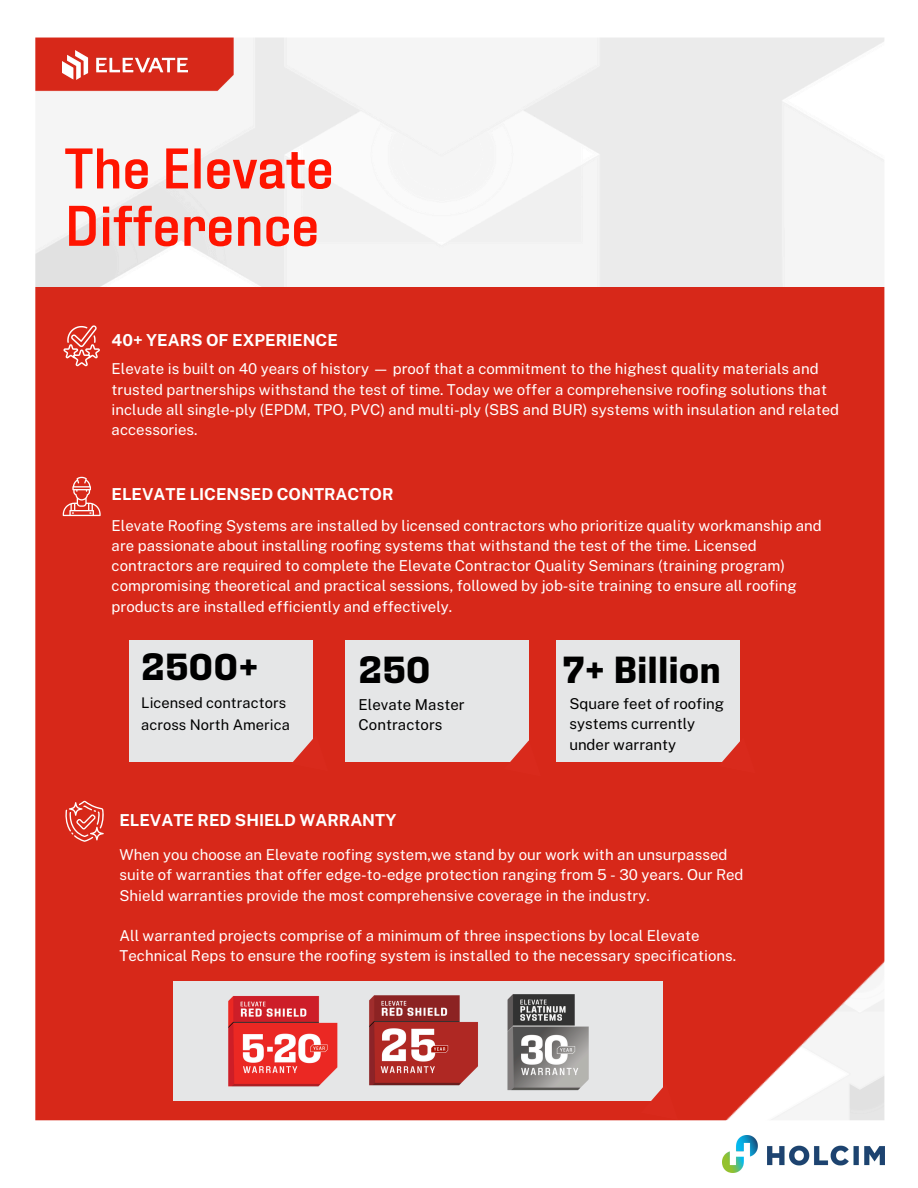
<style>
.page{position:relative;width:918px;height:1188px;background:#fff}
.page>*{position:absolute;margin:0;border:0;box-sizing:border-box;transform-origin:0 0}
.t1{font:500 56.7px/57.3px "Fixture";color:#ff1400}
.t2{font:700 37.5px "Fixture";color:#000}
.t3{font:700 16.5px "Public Sans";color:#fff}
.t4{font:15px/20.2px "Public Sans";color:#fff}
.t5{font:15px/20.2px "Public Sans";color:#000}
.t6{font:14.7px/22.5px "Public Sans";color:#000}
</style>
<div class="page">
<div style="left:35px;top:287px;width:849px;height:833px;background:#d72819"></div>
<img style="left:35px;top:38px;width:207px;height:59px">
<img style="left:723px;top:1135px;width:162px;height:37px">
<img style="left:63px;top:50px;width:125px;height:30px">
<svg style="left:63px;top:325px;width:37px;height:41px;background:#e05c51"></svg>
<svg style="left:63px;top:477px;width:38px;height:39px"></svg>
<svg style="left:65px;top:801px;width:39px;height:41px;background:#e0594d"></svg>
<div style="left:129px;top:640px;width:184px;height:121px;background:#e5e6e7"></div>
<div style="left:173px;top:982px;width:490px;height:119px;background:#e5e6e7"></div>
<svg style="left:641px;top:1084px;width:37px;height:36px"></svg>
<img style="left:369px;top:995px;width:109px;height:91px">
<img style="left:507px;top:994px;width:82px;height:96px">
<img style="left:228px;top:996px;width:110px;height:91px">
<div style="left:345px;top:640px;width:184px;height:121px;background:#e5e6e7"></div>
<div style="left:556px;top:640px;width:184px;height:121px;background:#e5e6e7"></div>
<svg style="left:718px;top:737px;width:38px;height:37px"></svg>
<svg style="left:504px;top:740px;width:37px;height:37px"></svg>
<svg style="left:291px;top:735px;width:37px;height:37px"></svg>
<h4 class="t1" style="left:65px;top:135px;width:271px">The Elevate<br>Difference</h4>
<h2 class="t3" style="left:112px;top:330px;width:228px">40+ YEARS OF EXPERIENCE</h2>
<p class="t4" style="left:112px;top:359px;width:729px">Elevate is built on 40 years of history — proof that a commitment to the highest quality materials and trusted partnerships withstand the test of time. Today we offer a comprehensive roofing solutions that include all single-ply (EPDM, TPO, PVC) and multi-ply (SBS and BUR) systems with insulation and related accessories.</p>
<h2 class="t3" style="left:112px;top:485px;width:284px">ELEVATE LICENSED CONTRACTOR</h2>
<h4 class="t4" style="left:112px;top:515px;width:712px">Elevate Roofing Systems are installed by licensed contractors who prioritize quality workmanship and are passionate about installing roofing systems that withstand the test of the time. Licensed contractors are required to complete the Elevate Contractor Quality Seminars (training program) compromising theoretical and practical sessions, followed by job-site training to ensure all roofing products are installed efficiently and effectively.</h4>
<h4 class="t2" style="left:141px;top:641px;width:119px">2500+</h4>
<p class="t2" style="left:359px;top:644px;width:74px">250</p>
<p class="t2" style="left:563px;top:644px;width:159px">7+ Billion</p>
<h3 class="t6" style="left:141px;top:691px;width:150px">Licensed contractors across North America</h3>
<h3 class="t5" style="left:359px;top:695px;width:108px">Elevate Master<br>Contractors</h3>
<h4 class="t5" style="left:569px;top:693px;width:156px">Square feet of roofing systems currently under warranty</h4>
<h2 class="t3" style="left:120px;top:810px;width:278px">ELEVATE RED SHIELD WARRANTY</h2>
<h4 class="t4" style="left:120px;top:845px;width:626px">When you choose an Elevate roofing system,we stand by our work with an unsurpassed suite of warranties that offer edge-to-edge protection ranging from 5 - 30 years. Our Red<br>Shield warranties provide the most comprehensive coverage in the industry.</h4>
<p class="t4" style="left:120px;top:926px;width:618px">All warranted projects comprise of a minimum of three inspections by local Elevate<br>Technical Reps to ensure the roofing system is installed to the necessary specifications.</p>
</div>
